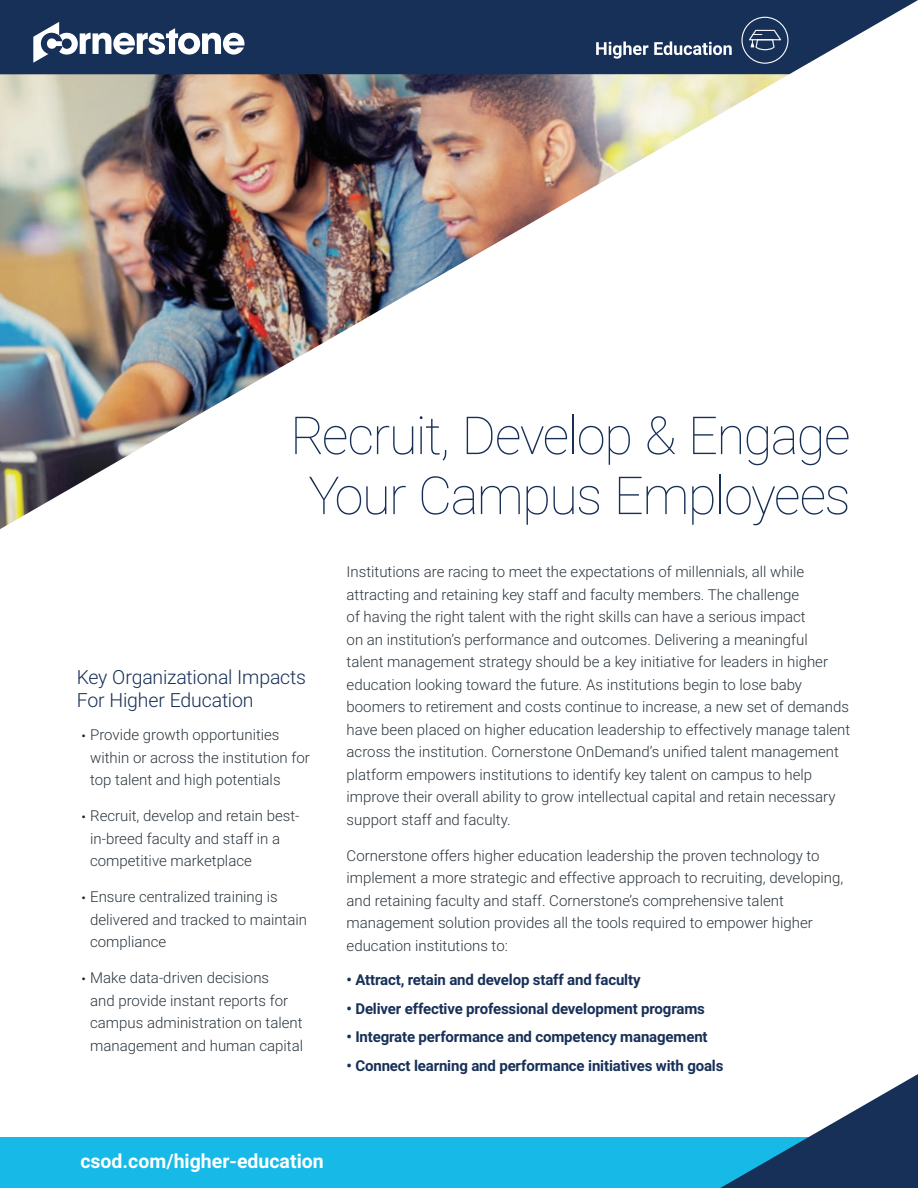
<style>
.page{position:relative;width:918px;height:1188px;background:#fff}
.page>*{position:absolute;margin:0;border:0;box-sizing:border-box;transform-origin:0 0}
.t1{font:100 52.5px/60px "Roboto";letter-spacing:-.03em;color:#173058;text-align:center}
.t2{font:300 19.5px/23.4px "Roboto";letter-spacing:-.01em;color:#173058}
.t3{font:700 19.5px "Roboto";color:#fff}
.t4{font:300 15px/22.5px "Roboto";color:#2b363e}
.t5{font:700 15px "Roboto";letter-spacing:-.01em;color:#173058}
.s1{font-family:"Scala Sans OT";font-size:18px;color:#231f20}
</style>
<div class="page">
<div style="left:0;top:1138px;width:918px;height:50px;background:#17bae6"></div>
<img style="left:0;top:74px;width:790px;height:455px">
<svg style="left:0;top:0;width:917px;height:74px;background:#2a4166"></svg>
<svg style="left:33px;top:22px;width:211px;height:41px"></svg>
<svg style="left:596px;top:41px;width:52px;height:18px"></svg>
<svg style="left:654px;top:41px;width:78px;height:14px"></svg>
<svg style="left:741px;top:17px;width:47px;height:47px;background:#364c6e"></svg>
<svg style="left:720px;top:1074px;width:198px;height:114px"></svg>
<h1 class="t1" style="left:290px;top:403px;width:562px">Recruit, Develop &amp; Engage<br>Your Campus Employees</h1>
<h2 class="t2" style="left:77px;top:664px;width:231px">Key Organizational Impacts<br>For Higher Education</h2>
<p class="t4" style="left:90px;top:723px;width:221px;text-indent:-10px"><span class="s1">•</span> Provide growth opportunities within or across the institution for top talent and high potentials</p>
<p class="t4" style="left:90px;top:804px;width:211px;text-indent:-10px"><span class="s1">•</span> Recruit, develop and retain best&shy;in-breed faculty and staff in a competitive marketplace</p>
<p class="t4" style="left:90px;top:885px;width:218px;text-indent:-10px"><span class="s1">•</span> Ensure centralized training is delivered and tracked to maintain compliance</p>
<p class="t4" style="left:90px;top:966px;width:215px;text-indent:-10px"><span class="s1">•</span> Make data-driven decisions<br>and provide instant reports for campus administration on talent management and human capital</p>
<p class="t4" style="left:347px;top:560px;width:505px">Institutions are racing to meet the expectations of millennials, all while attracting and retaining key staff and faculty members. The challenge<br>of having the right talent with the right skills can have a serious impact<br>on an institution’s performance and outcomes. Delivering a meaningful<br>talent management strategy should be a key initiative for leaders in higher education looking toward the future. As institutions begin to lose baby boomers to retirement and costs continue to increase, a new set of demands have been placed on higher education leadership to effectively manage talent across the institution. Cornerstone OnDemand’s unified talent management platform empowers institutions to identify key talent on campus to help improve their overall ability to grow intellectual capital and retain necessary support staff and faculty.</p>
<p class="t4" style="left:347px;top:844px;width:498px">Cornerstone offers higher education leadership the proven technology to implement a more strategic and effective approach to recruiting, developing, and retaining faculty and staff. Cornerstone’s comprehensive talent management solution provides all the tools required to empower higher education institutions to:</p>
<p class="t5" style="left:347px;top:969px;width:295px">• Attract, retain and develop staff and faculty</p>
<p class="t5" style="left:347px;top:998px;width:360px">• Deliver effective professional development programs</p>
<p class="t5" style="left:347px;top:1026px;width:363px">• Integrate performance and competency management</p>
<p class="t5" style="left:347px;top:1055px;width:378px">• Connect learning and performance initiatives with goals</p>
<h2 class="t3" style="left:80px;top:1147px;width:245px">csod.com/higher-education</h2>
</div>
